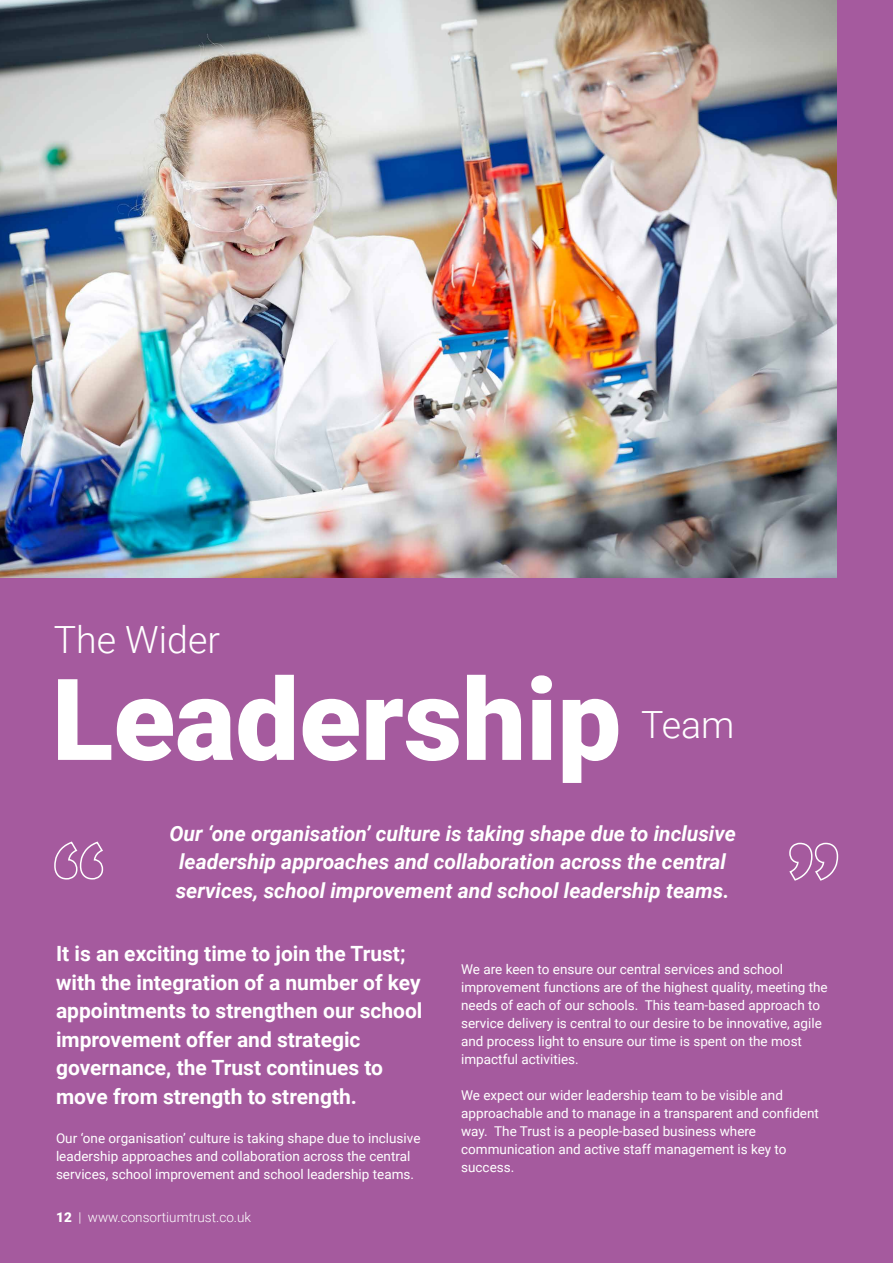
<style>
.page{position:relative;width:893px;height:1263px;background:#a55a9e}
.page>*{position:absolute;margin:0;border:0;box-sizing:border-box;transform-origin:0 0}
.t1{font:900 113.55px "Roboto";color:#fff}
.t2{font:300 37.5px "Roboto";color:#fff}
.t3{font:700 21px/28.5px "Roboto";color:#fff}
.t4{font:italic 700 21px/28.5px "Roboto";color:#fff;text-align:center}
.t5{font:13.5px/18px "Roboto";color:#fff}
.t6{font:300 13.5px "Roboto";color:#fff}
.s1{font-weight:900}
</style>
<div class="page">
<img style="left:0;top:0;width:837px;height:577px">
<svg style="left:789px;top:842px;width:50px;height:39px"></svg>
<svg style="left:54px;top:841px;width:50px;height:39px"></svg>
<h2 class="t2" style="left:54px;top:613px;width:168px">The Wider</h2>
<h1 class="t1" style="left:52px;top:640px;width:571px">Leadership</h1>
<h2 class="t2" style="left:641px;top:698px;width:95px">Team</h2>
<h3 class="t4" style="left:169px;top:818px;width:568px">Our ‘one organisation’ culture is taking shape due to inclusive leadership approaches and collaboration across the central services, school improvement and school leadership teams.</h3>
<h3 class="t3" style="left:56px;top:939px;width:368px">It is an exciting time to join the Trust; with the integration of a number of key appointments to strengthen our school improvement offer and strategic governance, the Trust continues to move from strength to strength.</h3>
<p class="t5" style="left:56px;top:1129px;width:366px">Our ‘one organisation’ culture is taking shape due to inclusive leadership approaches and collaboration across the central services, school improvement and school leadership teams.</p>
<p class="t6" style="left:56px;top:1208px;width:196px"><span class="s1">12</span> | www.consortiumtrust.co.uk</p>
<p class="t5" style="left:461px;top:959px;width:368px">We are keen to ensure our central services and school improvement functions are of the highest quality, meeting the needs of each of our schools. This team-based approach to service delivery is central to our desire to be innovative, agile and process light to ensure our time is spent on the most impactful activities.</p>
<p class="t5" style="left:461px;top:1085px;width:359px">We expect our wider leadership team to be visible and approachable and to manage in a transparent and confident way. The Trust is a people-based business where communication and active staff management is key to success.</p>
</div>
